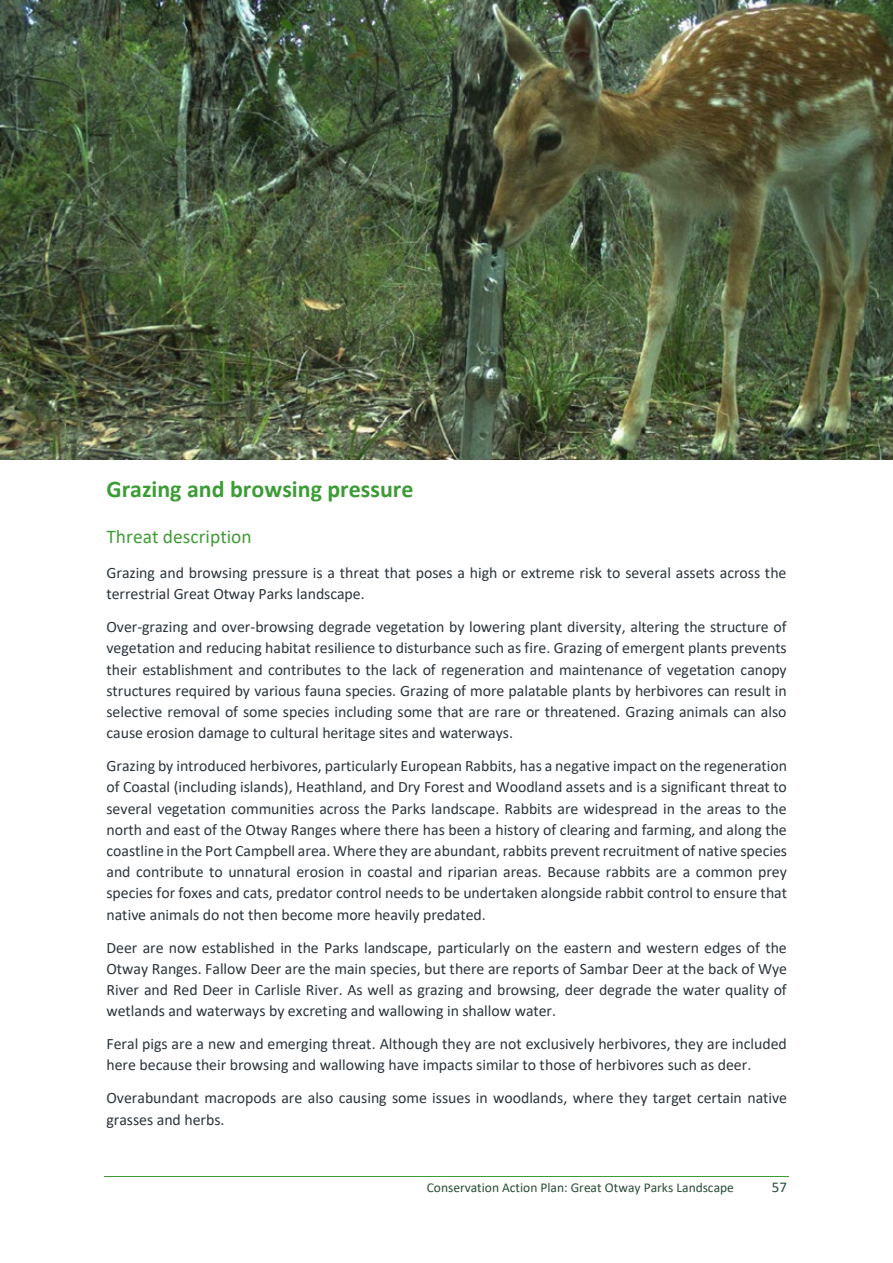
<style>
.page{position:relative;width:893px;height:1263px;background:#fff}
.page>*{position:absolute;margin:0;border:0;box-sizing:border-box;transform-origin:0 0}
.t1{font:700 24px "Calibri";color:#3c9c35}
.t2{font:19.5px "Calibri";color:#3f9c35}
.t3{font:15.9px/21.1px "Calibri";color:#2c353b}
.t4{font:15px "Calibri";color:#284e36}
.t5{font:13.5px "Calibri";color:#284e36}
</style>
<div class="page">
<hr style="left:104px;top:1176px;width:685px;height:1px;background:#3f9c35">
<img style="left:0;top:0;width:893px;height:460px">
<h1 class="t1" style="left:106px;top:472px;width:309px">Grazing and browsing pressure</h1>
<p class="t2" style="left:106px;top:523px;width:147px">Threat description</p>
<p class="t3" style="left:106px;top:562px;width:681px">Grazing and browsing pressure is a threat that poses a high or extreme risk to several assets across the terrestrial Great Otway Parks landscape.</p>
<p class="t3" style="left:106px;top:616px;width:682px;text-align:justify">Over-grazing and over-browsing degrade vegetation by lowering plant diversity, altering the structure of vegetation and reducing habitat resilience to disturbance such as fire. Grazing of emergent plants prevents their establishment and contributes to the lack of regeneration and maintenance of vegetation canopy structures required by various fauna species. Grazing of more palatable plants by herbivores can result in selective removal of some species including some that are rare or threatened. Grazing animals can also cause erosion damage to cultural heritage sites and waterways.</p>
<p class="t3" style="left:106px;top:755px;width:682px;text-align:justify">Grazing by introduced herbivores, particularly European Rabbits, has a negative impact on the regeneration of Coastal (including islands), Heathland, and Dry Forest and Woodland assets and is a significant threat to several vegetation communities across the Parks landscape. Rabbits are widespread in the areas to the north and east of the Otway Ranges where there has been a history of clearing and farming, and along the coastline in the Port Campbell area. Where they are abundant, rabbits prevent recruitment of native species and contribute to unnatural erosion in coastal and riparian areas. Because rabbits are a common prey species for foxes and cats, predator control needs to be undertaken alongside rabbit control to ensure that native animals do not then become more heavily predated.</p>
<p class="t3" style="left:106px;top:936px;width:682px;text-align:justify">Deer are now established in the Parks landscape, particularly on the eastern and western edges of the Otway Ranges. Fallow Deer are the main species, but there are reports of Sambar Deer at the back of Wye River and Red Deer in Carlisle River. As well as grazing and browsing, deer degrade the water quality of wetlands and waterways by excreting and wallowing in shallow water.</p>
<p class="t3" style="left:106px;top:1033px;width:682px">Feral pigs are a new and emerging threat. Although they are not exclusively herbivores, they are included here because their browsing and wallowing have impacts similar to those of herbivores such as deer.</p>
<p class="t3" style="left:106px;top:1087px;width:682px">Overabundant macropods are also causing some issues in woodlands, where they target certain native grasses and herbs.</p>
<p class="t5" style="left:427px;top:1178px;width:309px">Conservation Action Plan: Great Otway Parks Landscape</p>
<p class="t4" style="left:772px;top:1177px;width:17px">57</p>
</div>
